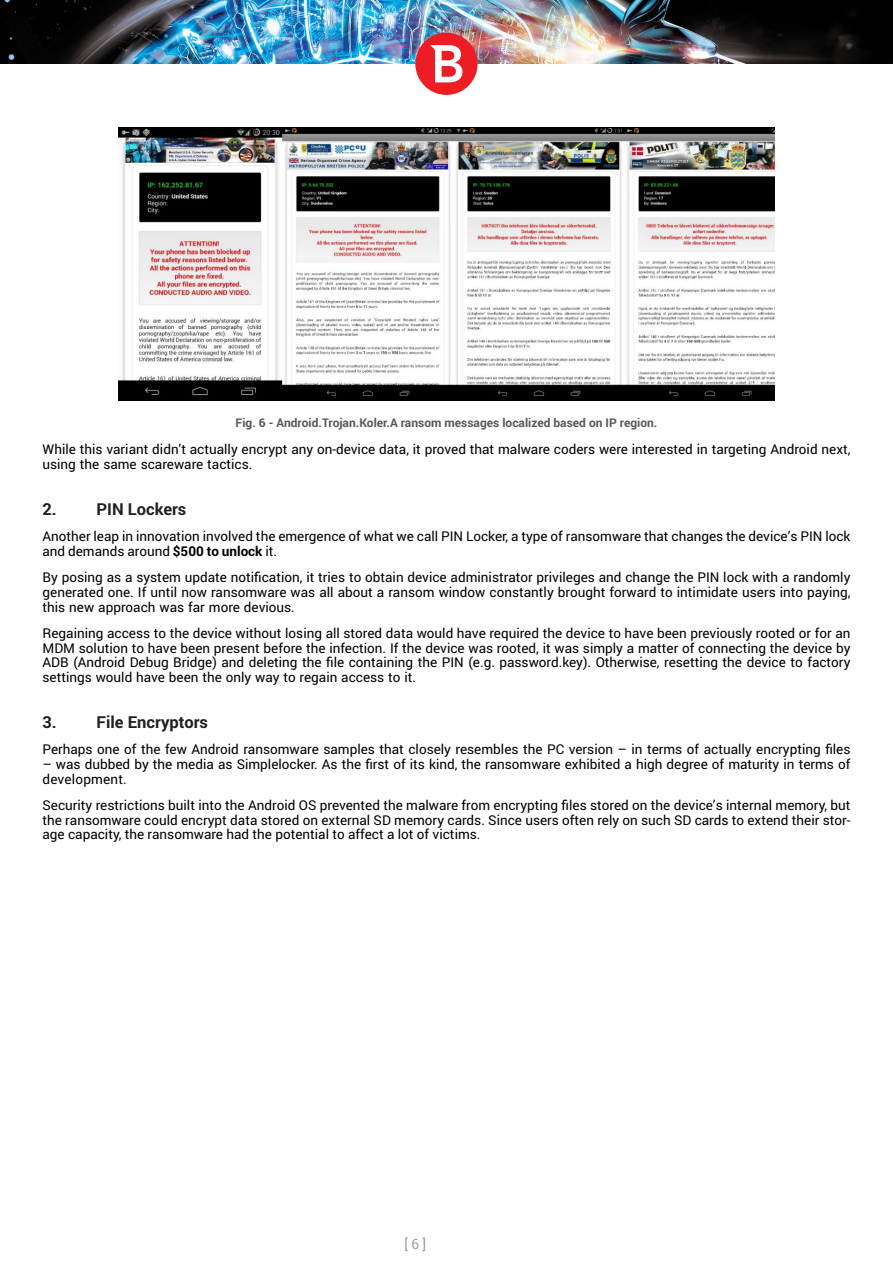
<style>
.page{position:relative;width:893px;height:1263px;background:#fff}
.page>*{position:absolute;margin:0;border:0;box-sizing:border-box;transform-origin:0 0}
.Heading_3{font:700 16.5px "Roboto";color:#231f20}
.t1{font:14.1px "Roboto";color:#999b9e;scale:.96 1}
.Body{font:13.5px/14.5px "Roboto";color:#000}
.ImageExpl{font:700 12px "Roboto";color:#57585a}
.s1{font-weight:700}
</style>
<div class="page">
<img style="left:0;top:0;width:893px;height:63px">
<div style="left:415px;top:33px;width:63px;height:62px;background:#ee1d23;border-radius:50%"></div>
<svg style="left:430px;top:45px;width:32px;height:37px"></svg>
<img style="left:118px;top:128px;width:657px;height:272px">
<p class="ImageExpl" style="left:235px;top:414px;width:423px">Fig. 6 - Android.Trojan.Koler.A ransom messages localized based on IP region.</p>
<p class="Body" style="left:43px;top:442px;width:809px">While this variant didn’t actually encrypt any on-device data, it proved that malware coders were interested in targeting Android next, using the same scareware tactics.</p>
<p class="Heading_3" style="left:43px;top:497px;width:16px">2.</p>
<p class="Heading_3" style="left:97px;top:497px;width:91px">PIN Lockers</p>
<p class="Body" style="left:43px;top:529px;width:809px">Another leap in innovation involved the emergence of what we call PIN Locker, a type of ransomware that changes the device’s PIN lock and demands around <span class="s1">$500 to unlock</span> it.</p>
<p class="Body" style="left:43px;top:570px;width:809px;text-align:justify">By posing as a system update notification, it tries to obtain device administrator privileges and change the PIN lock with a randomly generated one. If until now ransomware was all about a ransom window constantly brought forward to intimidate users into paying, this new approach was far more devious.</p>
<p class="Body" style="left:43px;top:626px;width:809px;text-align:justify">Regaining access to the device without losing all stored data would have required the device to have been previously rooted or for an MDM solution to have been present before the infection. If the device was rooted, it was simply a matter of connecting the device by ADB (Android Debug Bridge) and deleting the file containing the PIN (e.g. password.key). Otherwise, resetting the device to factory settings would have been the only way to regain access to it.</p>
<p class="Heading_3" style="left:43px;top:710px;width:16px">3.</p>
<p class="Heading_3" style="left:97px;top:710px;width:113px">File Encryptors</p>
<p class="Body" style="left:43px;top:742px;width:809px">Perhaps one of the few Android ransomware samples that closely resembles the PC version – in terms of actually encrypting files</p>
<p class="Body" style="left:43px;top:756px;width:809px">– was dubbed by the media as Simplelocker. As the first of its kind, the ransomware exhibited a high degree of maturity in terms of development.</p>
<p class="Body" style="left:43px;top:797px;width:809px;text-align:justify">Security restrictions built into the Android OS prevented the malware from encrypting files stored on the device’s internal memory, but the ransomware could encrypt data stored on external SD memory cards. Since users often rely on such SD cards to extend their stor&shy;age capacity, the ransomware had the potential to affect a lot of victims.</p>
<p class="t1" style="left:405px;top:1234px;width:24px">[ 6 ]</p>
</div>
